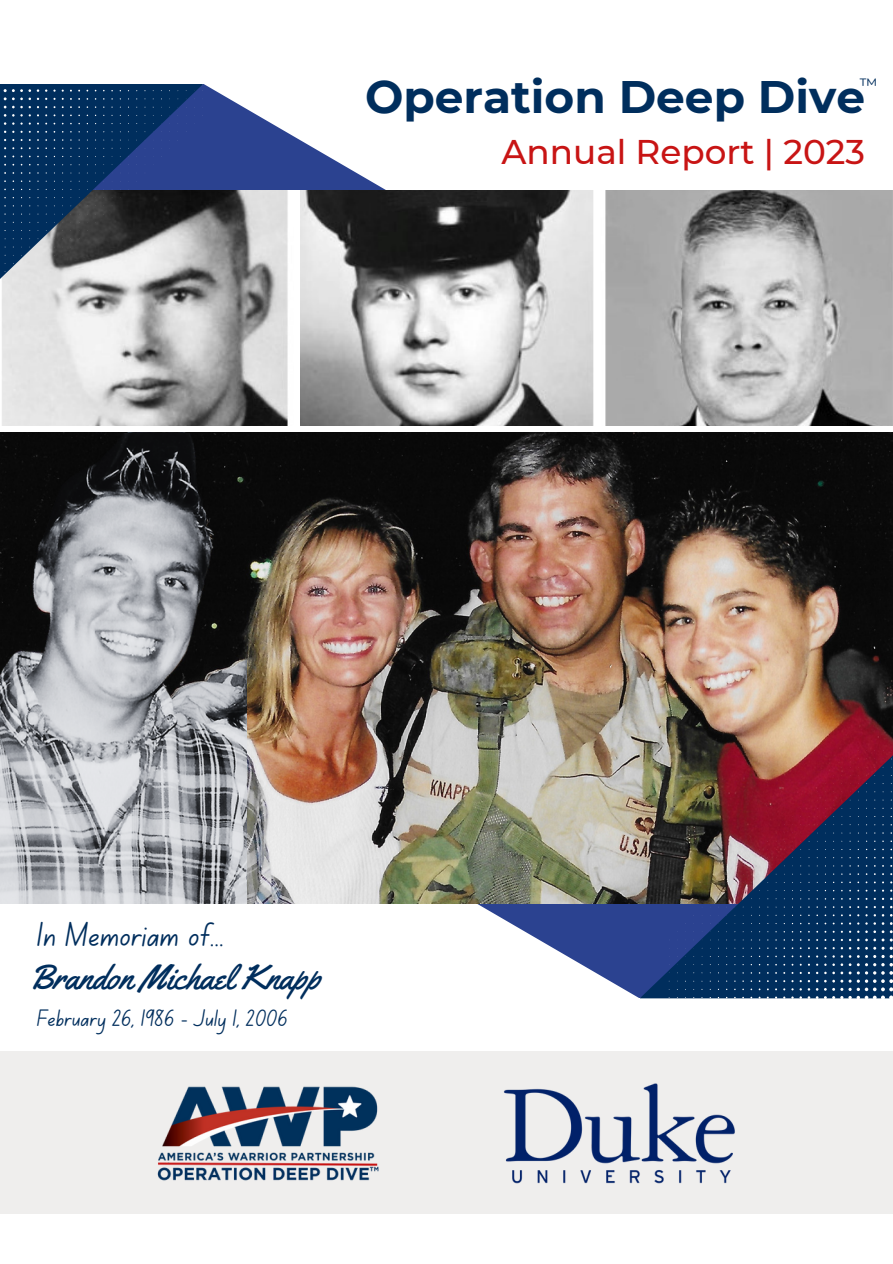
<style>
.page{position:relative;width:893px;height:1264px;background:#fff}
.page>*{position:absolute;margin:0;border:0;box-sizing:border-box;transform-origin:0 0}
.t1{font:700 45.45px "Montserrat";color:#002e5d}
.t2{font:34.5px "Yellowtail";color:#002e5d}
.t3{font:34.5px "Canva School Font";color:#002e5d}
.t4{font:500 34.2px "Montserrat";color:#c81414}
.t5{font:24px "Canva School Font";color:#002e5d}
.t6{font:17.85px "Montserrat";color:#002e5d}
</style>
<div class="page">
<svg style="left:203px;top:84px;width:183px;height:106px"></svg>
<svg style="left:477px;top:904px;width:162px;height:94px"></svg>
<img style="left:203px;top:190px;width:85px;height:235px">
<img style="left:300px;top:190px;width:293px;height:235px">
<img style="left:605px;top:190px;width:287px;height:235px">
<img style="left:0;top:432px;width:639px;height:472px">
<div style="left:0;top:1051px;width:892px;height:163px;background:#efeeed"></div>
<img style="left:639px;top:339px;width:253px;height:659px">
<img style="left:157px;top:1086px;width:222px;height:95px">
<img style="left:503px;top:1083px;width:232px;height:100px">
<img style="left:0;top:433px;width:246px;height:470px">
<svg style="left:0;top:84px;width:203px;height:565px;background:#6e7784"></svg>
<svg style="left:873px;top:930px;width:19px;height:69px"></svg>
<svg style="left:807px;top:996px;width:19px;height:3px"></svg>
<svg style="left:881px;top:922px;width:11px;height:2px"></svg>
<svg style="left:807px;top:988px;width:19px;height:2px"></svg>
<svg style="left:840px;top:955px;width:19px;height:2px"></svg>
<svg style="left:832px;top:963px;width:44px;height:36px;background:#264d75"></svg>
<svg style="left:865px;top:930px;width:2px;height:19px"></svg>
<svg style="left:881px;top:914px;width:11px;height:2px"></svg>
<svg style="left:881px;top:897px;width:11px;height:11px"></svg>
<svg style="left:807px;top:971px;width:19px;height:11px"></svg>
<svg style="left:840px;top:930px;width:19px;height:19px"></svg>
<svg style="left:4px;top:89px;width:19px;height:11px"></svg>
<svg style="left:4px;top:114px;width:2px;height:11px"></svg>
<svg style="left:4px;top:106px;width:19px;height:2px"></svg>
<svg style="left:12px;top:114px;width:11px;height:11px"></svg>
<p class="t1" style="left:365px;top:69px;width:501px">Operation Deep Dive</p>
<p class="t6" style="left:859px;top:74px;width:20px">™</p>
<p class="t4" style="left:501px;top:131px;width:365px">Annual Report | 2023</p>
<p class="t3" style="left:37px;top:919px;width:189px">In Memoriam of...</p>
<p class="t2" style="left:29px;top:955px;width:293px">Brandon Michael Knapp</p>
<p class="t5" style="left:37px;top:1007px;width:252px">February 26, 1986 - July 1, 2006</p>
</div>
